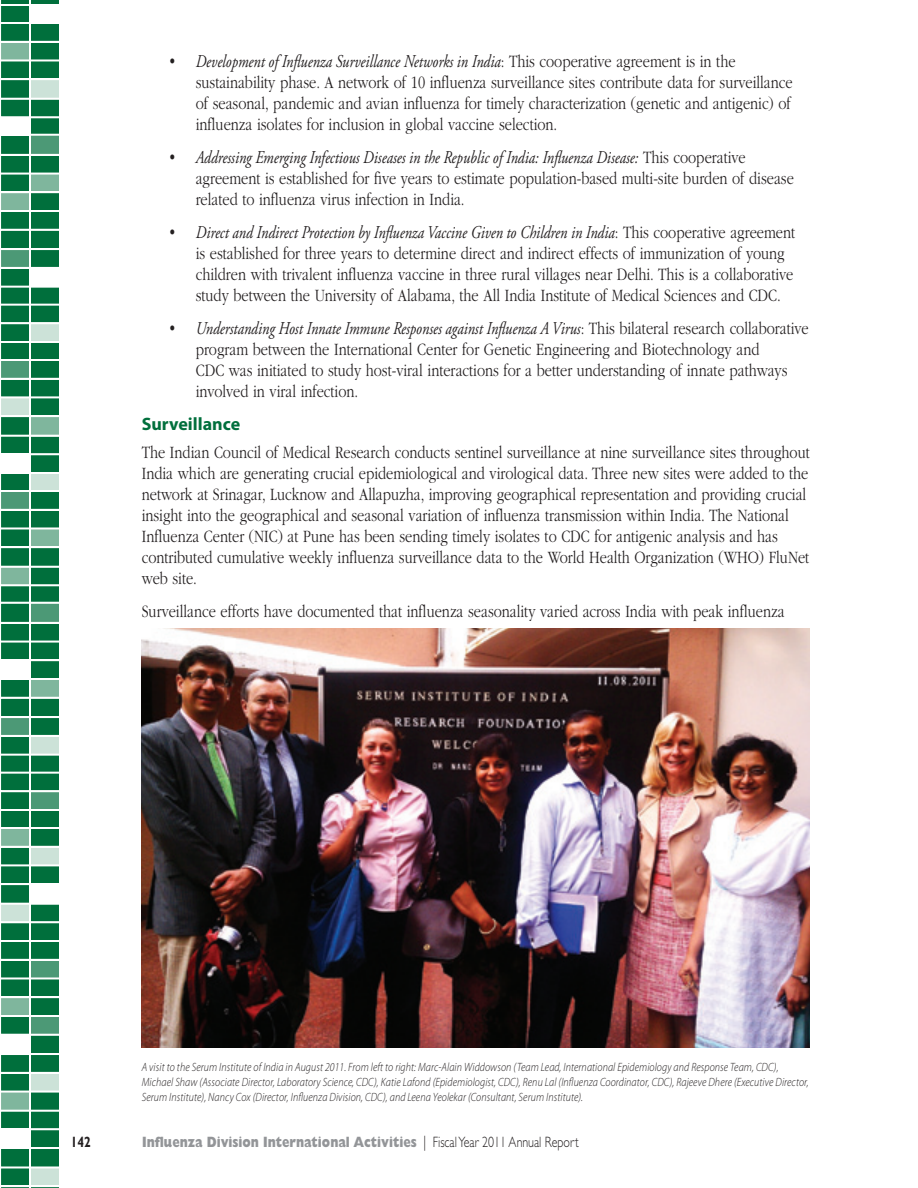
<style>
.page{position:relative;width:918px;height:1188px;background:#fff}
.page>*{position:absolute;margin:0;border:0;box-sizing:border-box;transform-origin:0 0}
.t1{font:300 18px/21px "ITC Garamond Std";color:#231f20;scale:.8 1}
.Heading_4_GREEN{font:700 18px "Myriad Pro";color:#006f3c}
.t2{font:800 15px "Gill Sans Std";color:#939598;scale:.8 1}
.t3{font:700 15px "Gill Sans Std";color:#231f20;scale:.8 1}
.t4{font:italic 300 12px/15px "Myriad Pro";letter-spacing:.01em;color:#231f20;scale:.85 1}
.s1{font-family:"Adobe Garamond Pro";font-weight:400;font-style:italic}
.s2{font-weight:300;color:#231f20}
</style>
<div class="page">
<img style="left:142px;top:629px;width:668px;height:418px">
<svg style="left:1px;top:0;width:58px;height:1188px"></svg>
<p class="t1" style="left:196px;top:51px;width:748px;text-indent:-27px"><span class="s1">• Development of Influenza Surveillance Networks in India</span>: This cooperative agreement is in the sustainability phase. A network of 10 influenza surveillance sites contribute data for surveillance of seasonal, pandemic and avian influenza for timely characterization (genetic and antigenic) of influenza isolates for inclusion in global vaccine selection.</p>
<p class="t1" style="left:196px;top:147px;width:749px;text-indent:-27px"><span class="s1">• Addressing Emerging Infectious Diseases in the Republic of India: Influenza Disease:</span> This cooperative agreement is established for five years to estimate population-based multi-site burden of disease related to influenza virus infection in India.</p>
<p class="t1" style="left:196px;top:222px;width:751px;text-indent:-27px"><span class="s1">• Direct and Indirect Protection by Influenza Vaccine Given to Children in India</span>: This cooperative agreement is established for three years to determine direct and indirect effects of immunization of young children with trivalent influenza vaccine in three rural villages near Delhi. This is a collaborative study between the University of Alabama, the All India Institute of Medical Sciences and CDC.</p>
<p class="t1" style="left:196px;top:318px;width:768px;text-indent:-27px"><span class="s1">• Understanding Host Innate Immune Responses against Influenza A Virus</span>: This bilateral research collaborative program between the International Center for Genetic Engineering and Biotechnology and<br>CDC was initiated to study host-viral interactions for a better understanding of innate pathways involved in viral infection.</p>
<p class="Heading_4_GREEN" style="left:142px;top:413px;width:100px">Surveillance</p>
<p class="t1" style="left:142px;top:442px;width:837px">The Indian Council of Medical Research conducts sentinel surveillance at nine surveillance sites throughout India which are generating crucial epidemiological and virological data. Three new sites were added to the network at Srinagar, Lucknow and Allapuzha, improving geographical representation and providing crucial insight into the geographical and seasonal variation of influenza transmission within India. The National Influenza Center (NIC) at Pune has been sending timely isolates to CDC for antigenic analysis and has contributed cumulative weekly influenza surveillance data to the World Health Organization (WHO) FluNet web site.</p>
<p class="t1" style="left:142px;top:601px;width:805px">Surveillance efforts have documented that influenza seasonality varied across India with peak influenza</p>
<p class="t4" style="left:142px;top:1060px;width:786px">A visit to the Serum Institute of India in August 2011. From left to right: Marc-Alain Widdowson (Team Lead, International Epidemiology and Response Team, CDC),<br>Michael Shaw (Associate Director, Laboratory Science, CDC), Katie Lafond (Epidemiologist, CDC), Renu Lal (Influenza Coordinator, CDC), Rajeeve Dhere (Executive Director,<br>Serum Institute), Nancy Cox (Director, Influenza Division, CDC), and Leena Yeolekar (Consultant, Serum Institute).</p>
<p class="t3" style="left:71px;top:1133px;width:26px">142</p>
<p class="t2" style="left:142px;top:1133px;width:547px">Influenza Division International Activities <span class="s2">| Fiscal Year 2011 Annual Report</span></p>
</div>
